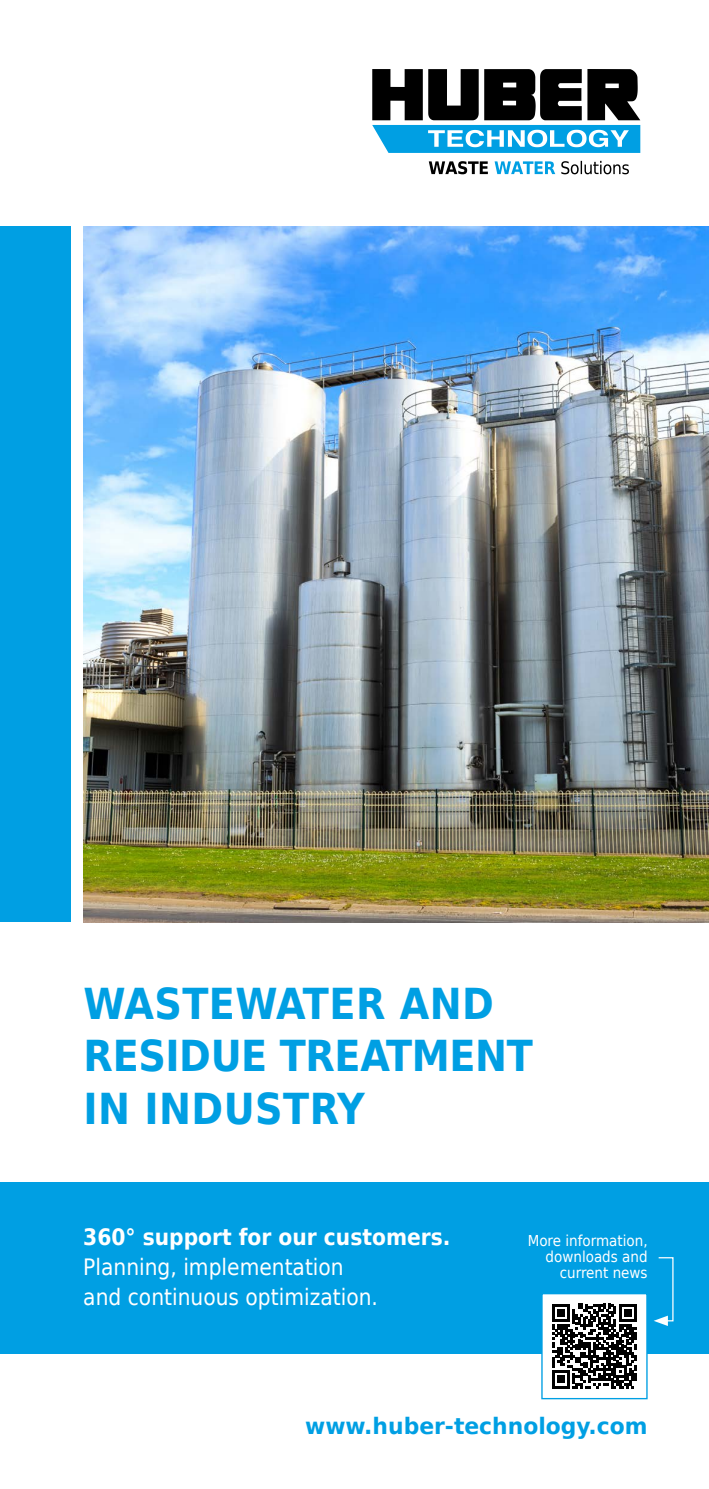
<style>
.page{position:relative;width:709px;height:1489px;background:#fff}
.page>*{position:absolute;margin:0;border:0;box-sizing:border-box;transform-origin:0 0}
.t1{font:700 42.5px/52.5px "Huber Tec";letter-spacing:-.01em;color:#009fe3}
.t2{font:22.5px/30px "Huber Tec";color:#fff}
.t3{font:700 22.5px "Huber Tec";color:#fff}
.t4{font:700 22.5px "Huber Tec";color:#009fe3;scale:1.08 1}
.t5{font:15px/16.2px "Huber Tec";color:#fff;text-align:right}
</style>
<div class="page">
<svg style="left:372px;top:69px;width:268px;height:84px"></svg>
<svg style="left:429px;top:161px;width:200px;height:13px"></svg>
<div style="left:0;top:227px;width:71px;height:695px;background:#009fe3"></div>
<img style="left:84px;top:227px;width:625px;height:695px">
<div style="left:0;top:1182px;width:709px;height:171px;background:#009fe3"></div>
<div style="left:542px;top:1293px;width:105px;height:105px;background:#fff"></div>
<svg style="left:552px;top:1303px;width:84px;height:85px"></svg>
<div style="left:541px;top:1292px;width:106px;height:107px;border:1px solid #009fe3"></div>
<svg style="left:653px;top:1257px;width:21px;height:68px"></svg>
<h1 class="t1" style="left:84px;top:975px;width:451px">WASTEWATER AND<br>RESIDUE TREATMENT<br>IN INDUSTRY</h1>
<p class="t3" style="left:83px;top:1218px;width:369px">360° support for our customers.</p>
<p class="t2" style="left:83px;top:1251px;width:296px">Planning, implementation and continuous optimization.</p>
<p class="t5" style="left:527px;top:1231px;width:121px">More information, downloads and current news</p>
<p class="t4" style="left:305px;top:1407px;width:318px">www.huber-technology.com</p>
</div>
